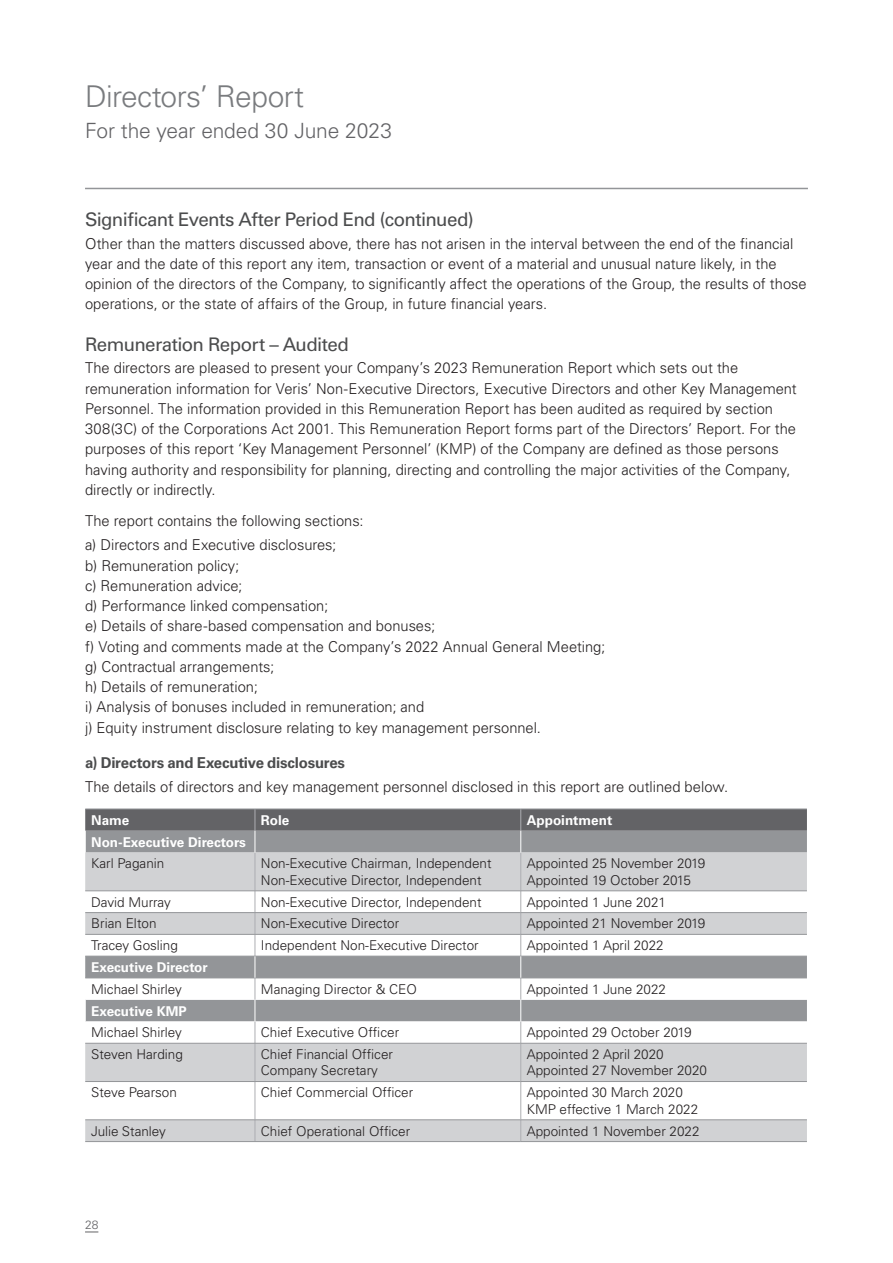
<style>
.page{position:relative;width:893px;height:1263px;background:#fff}
.page>*{position:absolute;margin:0;border:0;box-sizing:border-box;transform-origin:0 0}
.t1{font:300 30px "Univers LT Pro 45";letter-spacing:-.02em;color:#797b7e}
.t2{font:300 21px "Univers LT Pro 45";letter-spacing:-.005em;color:#636366}
.t3{font:18.75px "Univers LT Pro 55 Roman";letter-spacing:-.035em;color:#4b4c4d}
.t4{font:300 15px/20.2px "Univers LT Pro 45";color:#231f20}
.t5{font:700 15px "Univers LT Pro 65";letter-spacing:-.015em;color:#4b4c4d}
.t6{font:300 13.5px/16.2px "Univers LT Pro 45";color:#231f20}
.t7{font:700 13.5px "Univers LT Pro 65";color:#fff}
.t8{font:300 12px "Univers LT Pro 45";color:#636366}
</style>
<div class="page">
<svg style="left:85px;top:1232px;width:13px;height:1px"></svg>
<hr style="left:85px;top:188px;width:723px;height:1px;background:#939598">
<div style="left:85px;top:852px;width:722px;height:289px;background:#d1d2d4"></div>
<svg style="left:85px;top:1044px;width:722px;height:75px;fill:#d3d4d6"></svg>
<hr style="left:255px;top:852px;width:1px;height:39px;background:#adaeb2">
<hr style="left:520px;top:852px;width:1px;height:39px;background:#adaeb2">
<hr style="left:255px;top:1043px;width:1px;height:38px;background:#adaeb2">
<hr style="left:520px;top:1043px;width:1px;height:38px;background:#adaeb2">
<hr style="left:255px;top:1082px;width:1px;height:37px;background:#adaeb2">
<hr style="left:520px;top:1082px;width:1px;height:37px;background:#adaeb2">
<svg style="left:255px;top:1120px;width:1px;height:21px"></svg>
<svg style="left:520px;top:1120px;width:1px;height:21px"></svg>
<hr style="left:85px;top:890px;width:170px;height:1px;background:#939598">
<hr style="left:255px;top:890px;width:266px;height:1px;background:#939598">
<hr style="left:521px;top:890px;width:286px;height:1px;background:#939598">
<hr style="left:85px;top:1043px;width:170px;height:1px;background:#939598">
<hr style="left:255px;top:1043px;width:266px;height:1px;background:#939598">
<hr style="left:521px;top:1043px;width:286px;height:1px;background:#939598">
<hr style="left:85px;top:1081px;width:170px;height:1px;background:#939598">
<hr style="left:255px;top:1081px;width:266px;height:1px;background:#939598">
<hr style="left:521px;top:1081px;width:286px;height:1px;background:#939598">
<hr style="left:85px;top:1119px;width:170px;height:1px;background:#939598">
<hr style="left:255px;top:1119px;width:266px;height:1px;background:#939598">
<hr style="left:521px;top:1119px;width:286px;height:1px;background:#939598">
<hr style="left:85px;top:1141px;width:170px;height:1px;background:#939598">
<hr style="left:255px;top:1141px;width:266px;height:1px;background:#939598">
<hr style="left:521px;top:1141px;width:286px;height:1px;background:#939598">
<svg style="left:85px;top:809px;width:722px;height:43px;background:#7c7d80"></svg>
<svg style="left:85px;top:891px;width:722px;height:152px"></svg>
<h1 class="t1" style="left:85px;top:78px;width:221px">Directors’ Report</h1>
<h2 class="t2" style="left:85px;top:118px;width:308px">For the year ended 30 June 2023</h2>
<p class="t3" style="left:85px;top:208px;width:390px">Significant Events After Period End (continued)</p>
<p class="t4" style="left:85px;top:233px;width:723px">Other than the matters discussed above, there has not arisen in the interval between the end of the financial year and the date of this report any item, transaction or event of a material and unusual nature likely, in the opinion of the directors of the Company, to significantly affect the operations of the Group, the results of those operations, or the state of affairs of the Group, in future financial years.</p>
<p class="t3" style="left:85px;top:333px;width:265px">Remuneration Report – Audited</p>
<p class="t4" style="left:85px;top:358px;width:713px">The directors are pleased to present your Company’s 2023 Remuneration Report which sets out the remuneration information for Veris’ Non-Executive Directors, Executive Directors and other Key Management Personnel. The information provided in this Remuneration Report has been audited as required by section 308(3C) of the Corporations Act 2001. This Remuneration Report forms part of the Directors’ Report. For the purposes of this report ‘Key Management Personnel’ (KMP) of the Company are defined as those persons having authority and responsibility for planning, directing and controlling the major activities of the Company, directly or indirectly.</p>
<p class="t4" style="left:85px;top:508px;width:280px;line-height:24.5px">The report contains the following sections: a) Directors and Executive disclosures;</p>
<p class="t4" style="left:85px;top:555px;width:522px">b) Remuneration policy;<br>c) Remuneration advice;<br>d) Performance linked compensation;<br>e) Details of share-based compensation and bonuses;<br>f) Voting and comments made at the Company’s 2022 Annual General Meeting; g) Contractual arrangements;<br>h) Details of remuneration;<br>i) Analysis of bonuses included in remuneration; and<br>j) Equity instrument disclosure relating to key management personnel.</p>
<p class="t5" style="left:85px;top:753px;width:262px">a) Directors and Executive disclosures</p>
<p class="t4" style="left:85px;top:777px;width:645px">The details of directors and key management personnel disclosed in this report are outlined below.</p>
<p class="t7" style="left:91px;top:812px;width:40px">Name</p>
<p class="t7" style="left:261px;top:812px;width:30px">Role</p>
<p class="t7" style="left:527px;top:812px;width:87px">Appointment</p>
<p class="t7" style="left:91px;top:834px;width:156px">Non-Executive Directors</p>
<p class="t6" style="left:91px;top:855px;width:75px">Karl Paganin</p>
<p class="t6" style="left:261px;top:855px;width:232px">Non-Executive Chairman, Independent<br>Non-Executive Director, Independent</p>
<p class="t6" style="left:527px;top:855px;width:180px">Appointed 25 November 2019<br>Appointed 19 October 2015</p>
<p class="t6" style="left:91px;top:894px;width:81px">David Murray</p>
<p class="t6" style="left:261px;top:894px;width:222px">Non-Executive Director, Independent</p>
<p class="t6" style="left:527px;top:894px;width:141px">Appointed 1 June 2021</p>
<p class="t6" style="left:91px;top:915px;width:67px">Brian Elton</p>
<p class="t6" style="left:261px;top:915px;width:140px">Non-Executive Director</p>
<p class="t6" style="left:527px;top:915px;width:180px">Appointed 21 November 2019</p>
<p class="t6" style="left:91px;top:937px;width:88px">Tracey Gosling</p>
<p class="t6" style="left:261px;top:937px;width:219px">Independent Non-Executive Director</p>
<p class="t6" style="left:527px;top:937px;width:138px">Appointed 1 April 2022</p>
<p class="t7" style="left:91px;top:959px;width:118px">Executive Director</p>
<p class="t6" style="left:91px;top:981px;width:92px">Michael Shirley</p>
<p class="t6" style="left:261px;top:981px;width:158px">Managing Director &amp; CEO</p>
<p class="t6" style="left:527px;top:981px;width:141px">Appointed 1 June 2022</p>
<p class="t7" style="left:91px;top:1003px;width:97px">Executive KMP</p>
<p class="t6" style="left:91px;top:1024px;width:92px">Michael Shirley</p>
<p class="t6" style="left:261px;top:1024px;width:140px">Chief Executive Officer</p>
<p class="t6" style="left:527px;top:1024px;width:166px">Appointed 29 October 2019</p>
<p class="t6" style="left:91px;top:1046px;width:93px">Steven Harding</p>
<p class="t6" style="left:261px;top:1046px;width:134px">Chief Financial Officer<br>Company Secretary</p>
<p class="t6" style="left:527px;top:1046px;width:182px">Appointed 2 April 2020<br>Appointed 27 November 2020</p>
<p class="t6" style="left:91px;top:1084px;width:87px">Steve Pearson</p>
<p class="t6" style="left:261px;top:1084px;width:154px">Chief Commercial Officer</p>
<p class="t6" style="left:527px;top:1084px;width:173px">Appointed 30 March 2020<br>KMP effective 1 March 2022</p>
<p class="t6" style="left:91px;top:1123px;width:76px">Julie Stanley</p>
<p class="t6" style="left:261px;top:1123px;width:151px">Chief Operational Officer</p>
<p class="t6" style="left:527px;top:1123px;width:174px">Appointed 1 November 2022</p>
<p class="t8" style="left:85px;top:1217px;width:15px">28</p>
</div>
